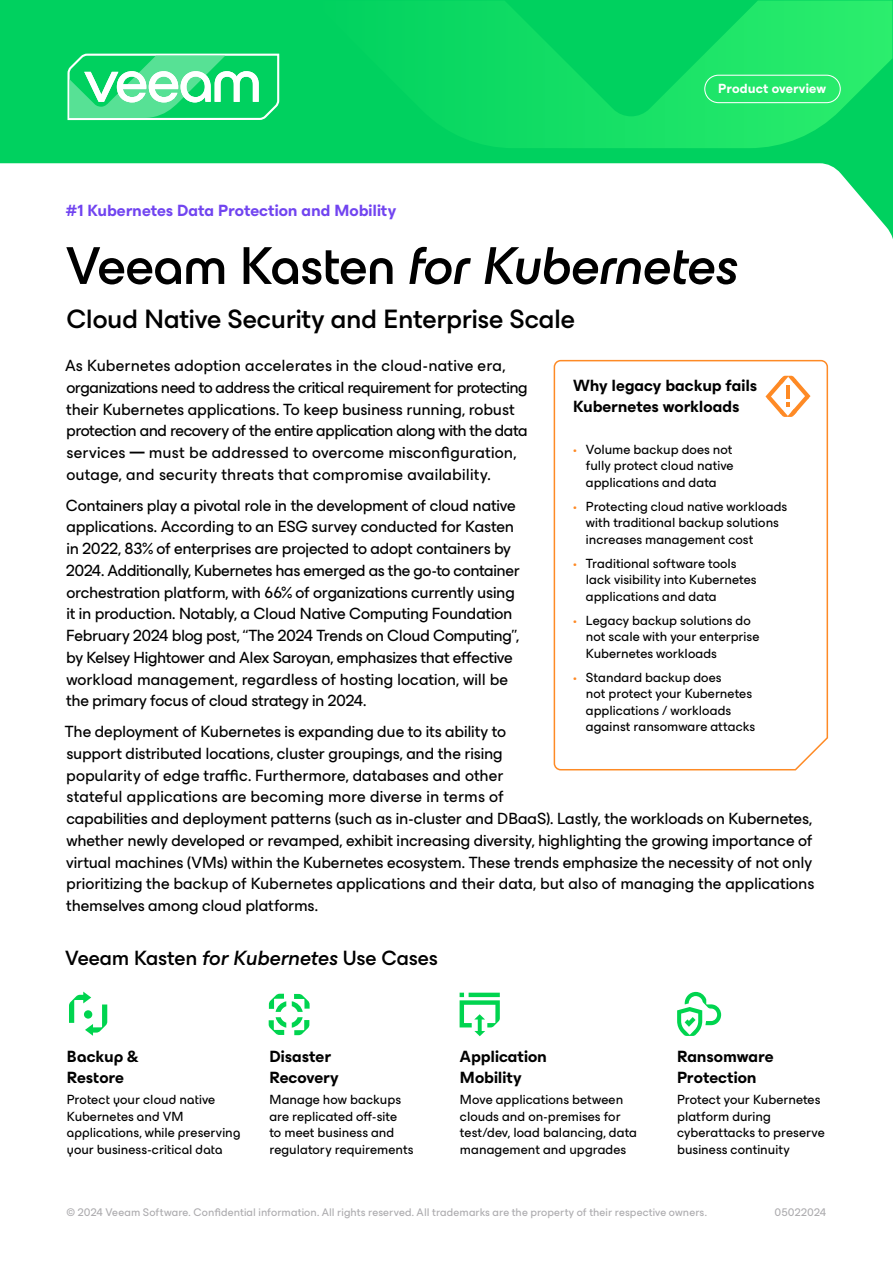
<style>
.page{position:relative;width:893px;height:1263px;background:#fff}
.page>*{position:absolute;margin:0;border:0;box-sizing:border-box;transform-origin:0 0}
.t1{font:italic 500 54px "ES Build Full Bauhaus";letter-spacing:-.01em;color:#000}
.t2{font:500 27px "ES Build Neutral";letter-spacing:-.01em;color:#000}
.t3{font:500 21px "ES Build Neutral";letter-spacing:-.005em;color:#000}
.t4{font:16.5px/21.8px "ES Build Neutral";letter-spacing:-.01em;color:#000}
.t5{font:700 16.5px/21px "ES Build Neutral";letter-spacing:-.005em;color:#000}
.t6{font:700 16.5px "ES Build Neutral";color:#7144f0}
.t7{font:13.5px/16.5px "ES Build Neutral";letter-spacing:.005em;color:#000}
.t8{font:700 13.5px "ES Build Neutral";letter-spacing:.005em;color:#fff}
.t9{font:11.25px "ES Build Neutral";letter-spacing:.01em;color:#adacaf}
.s1{font-style:normal}
.s2{font-weight:600}
.s3{font-weight:500;color:#fe8a25}
.s4{font-style:italic}
</style>
<div class="page">
<svg style="left:1px;top:1px;width:891px;height:235px"></svg>
<svg style="left:312px;top:1px;width:580px;height:147px;background:#0eda63"></svg>
<svg style="left:66px;top:53px;width:214px;height:68px"></svg>
<div style="left:704px;top:75px;width:137px;height:28px;border:1px solid #fff;border-radius:14px"></div>
<svg style="left:553px;top:359px;width:276px;height:412px"></svg>
<svg style="left:765px;top:376px;width:45px;height:41px"></svg>
<svg style="left:269px;top:994px;width:41px;height:41px"></svg>
<svg style="left:460px;top:993px;width:40px;height:43px"></svg>
<svg style="left:677px;top:992px;width:44px;height:44px"></svg>
<svg style="left:69px;top:991px;width:38px;height:45px"></svg>
<p class="t6" style="left:66px;top:197px;width:332px">#1 Kubernetes Data Protection and Mobility</p>
<p class="t8" style="left:718px;top:78px;width:109px">Product overview</p>
<h1 class="t1" style="left:66px;top:223px;width:674px"><span class="s1">Veeam Kasten</span> for Kubernetes</h1>
<h2 class="t2" style="left:66px;top:298px;width:510px">Cloud Native Security and Enterprise Scale</h2>
<p class="t4" style="left:65px;top:353px;width:464px">As Kubernetes adoption accelerates in the cloud-native era, organizations need to address the critical requirement for protecting their Kubernetes applications. To keep business running, robust protection and recovery of the entire application along with the data services <span class="s2">—</span> must be addressed to overcome misconfiguration, outage, and security threats that compromise availability.</p>
<p class="t4" style="left:66px;top:492px;width:456px">Containers play a pivotal role in the development of cloud native applications. According to an ESG survey conducted for Kasten in 2022, 83% of enterprises are projected to adopt containers by 2024. Additionally, Kubernetes has emerged as the go-to container orchestration platform, with 66% of organizations currently using it in production. Notably, a Cloud Native Computing Foundation February 2024 blog post, “The 2024 Trends on Cloud Computing”, by Kelsey Hightower and Alex Saroyan, emphasizes that effective workload management, regardless of hosting location, will be the primary focus of cloud strategy in 2024.</p>
<p class="t4" style="left:65px;top:719px;width:751px">The deployment of Kubernetes is expanding due to its ability to<br>support distributed locations, cluster groupings, and the rising<br>popularity of edge traffic. Furthermore, databases and other<br>stateful applications are becoming more diverse in terms of<br>capabilities and deployment patterns (such as in-cluster and DBaaS). Lastly, the workloads on Kubernetes, whether newly developed or revamped, exhibit increasing diversity, highlighting the growing importance of virtual machines (VMs) within the Kubernetes ecosystem. These trends emphasize the necessity of not only prioritizing the backup of Kubernetes applications and their data, but also of managing the applications themselves among cloud platforms.</p>
<p class="t5" style="left:573px;top:373px;width:186px">Why legacy backup fails<br>Kubernetes workloads</p>
<p class="t7" style="left:586px;top:439px;width:149px;text-align:justify;text-indent:-13px"><span class="s3">•</span> Volume backup does not fully protect cloud native applications and data</p>
<p class="t7" style="left:586px;top:496px;width:203px;text-indent:-13px"><span class="s3">•</span> Protecting cloud native workloads with traditional backup solutions increases management cost</p>
<p class="t7" style="left:586px;top:553px;width:172px;text-indent:-13px"><span class="s3">•</span> Traditional software tools lack visibility into Kubernetes applications and data</p>
<p class="t7" style="left:586px;top:610px;width:175px;text-indent:-13px"><span class="s3">•</span> Legacy backup solutions do not scale with your enterprise<br>Kubernetes workloads</p>
<p class="t7" style="left:586px;top:667px;width:171px;text-indent:-13px"><span class="s3">•</span> Standard backup does<br>not protect your Kubernetes applications / workloads against ransomware attacks</p>
<p class="t3" style="left:65px;top:942px;width:374px">Veeam Kasten <span class="s4">for Kubernetes</span> Use Cases</p>
<p class="t5" style="left:67px;top:1044px;width:73px">Backup &amp;<br>Restore</p>
<p class="t7" style="left:67px;top:1090px;width:175px">Protect your cloud native<br>Kubernetes and VM applications, while preserving your business-critical data</p>
<p class="t5" style="left:269px;top:1044px;width:71px">Disaster<br>Recovery</p>
<p class="t7" style="left:269px;top:1090px;width:145px">Manage how backups are replicated off-site<br>to meet business and regulatory requirements</p>
<p class="t5" style="left:460px;top:1044px;width:88px">Application<br>Mobility</p>
<p class="t7" style="left:460px;top:1090px;width:179px">Move applications between clouds and on-premises for test/dev, load balancing, data management and upgrades</p>
<p class="t5" style="left:677px;top:1044px;width:98px">Ransomware<br>Protection</p>
<p class="t7" style="left:677px;top:1090px;width:149px">Protect your Kubernetes platform during cyberattacks to preserve business continuity</p>
<p class="t9" style="left:66px;top:1204px;width:642px">© 2024 Veeam Software. Confidential information. All rights reserved. All trademarks are the property of their respective owners.</p>
<p class="t9" style="left:775px;top:1204px;width:53px">05022024</p>
</div>
